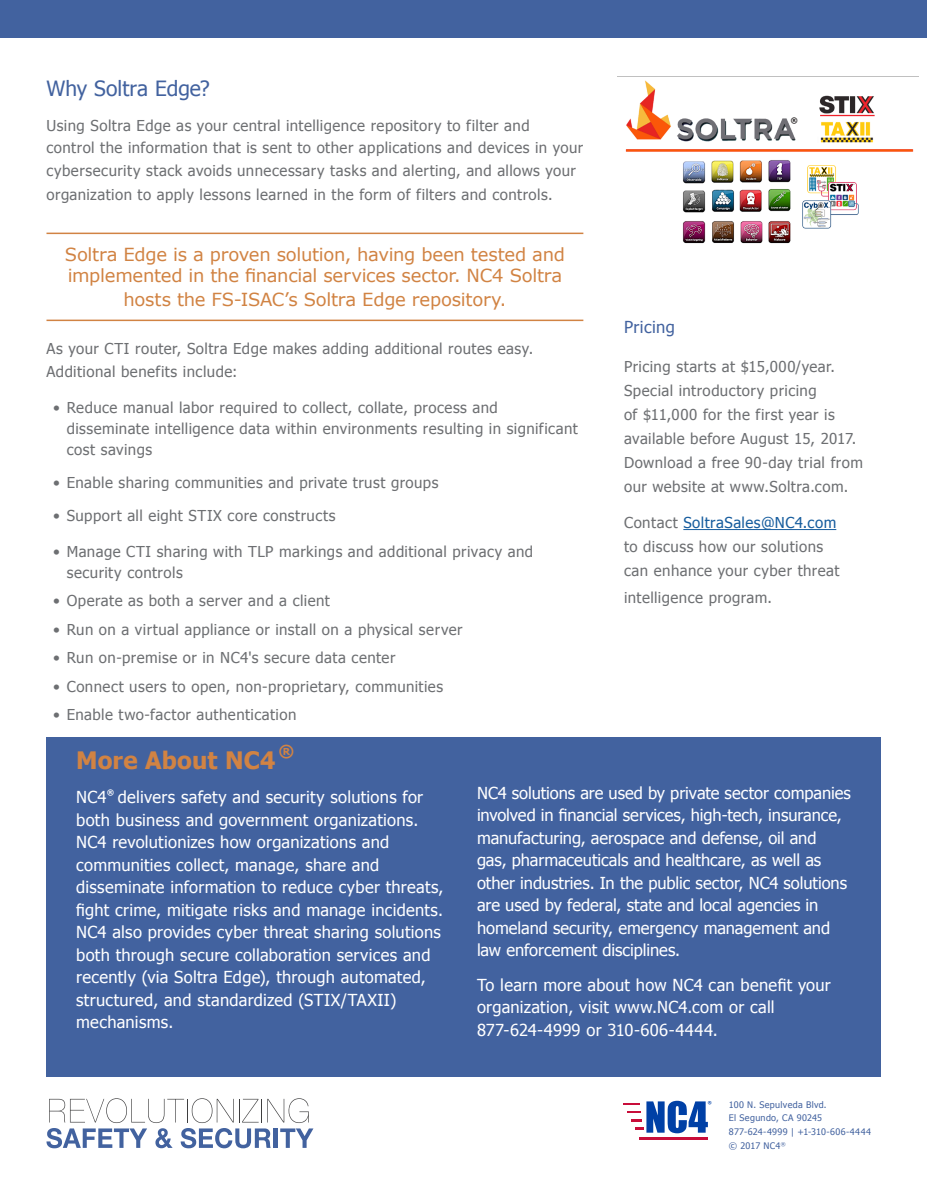
<style>
.page{position:relative;width:927px;height:1197px;background:#fff}
.page>*{position:absolute;margin:0;border:0;box-sizing:border-box;transform-origin:0 0}
.About_NC4_-_Header{font:700 24px "Tahoma";letter-spacing:.005em;color:#d18343}
.Sub_Header{font:21px "Tahoma";color:#42629f}
.Call_Out_Option_2{font:18px/21px "Verdana";letter-spacing:-.015em;color:#d18343}
.About_NC4_-_Body{font:16.5px/22.5px "Tahoma";letter-spacing:.01em;color:#fff}
.Body_Copy{font:16.5px "Tahoma";letter-spacing:.025em;color:#42629f}
.t1{font:italic 700 16.5px "Verdana";color:#d18343}
.Body_Copy-2{font:15px/22.5px "Tahoma";letter-spacing:.03em;color:#6d6f72}
.Sub_Header_2{font:15px/24px "Tahoma";letter-spacing:.03em;color:#6d6f72}
.Address_Block{font:9px "Tahoma";letter-spacing:.035em;color:#42629f}
.t2{font:italic 700 7.5px "Verdana";color:#fff}
.t3{font:italic 700 7.5px "Verdana";color:#231f20}
.t4{font:700 4.05px "Verdana";color:#0040a6}
.s1{color:#175d9e}
</style>
<div class="page">
<div style="left:0;top:0;width:927px;height:38px;background:#42629f"></div>
<hr style="left:46px;top:233px;width:537px;height:1px;background:#d18343">
<hr style="left:46px;top:320px;width:537px;height:1px;background:#d18343">
<img style="left:617px;top:76px;width:301px;height:168px">
<div style="left:46px;top:737px;width:835px;height:339px;background:#42629f"></div>
<hr style="left:639px;top:1137px;width:69px;height:3px;background:#c80d3a">
<svg style="left:624px;top:1101px;width:84px;height:32px"></svg>
<svg style="left:46px;top:1098px;width:267px;height:50px"></svg>
<hr style="left:683px;top:529px;width:153px;height:1px;background:#175d9e">
<p class="Sub_Header" style="left:46px;top:74px;width:165px">Why Soltra Edge?</p>
<p class="Body_Copy-2" style="left:46px;top:113px;width:538px">Using Soltra Edge as your central intelligence repository to filter and<br>control the information that is sent to other applications and devices in your cybersecurity stack avoids unnecessary tasks and alerting, and allows your</p>
<p class="Body_Copy-2" style="left:46px;top:182px;width:508px">organization to apply lessons learned in the form of filters and controls.</p>
<p class="t3" style="left:790px;top:115px;width:9px">®</p>
<p class="Call_Out_Option_2" style="left:65px;top:244px;width:502px">Soltra Edge is a proven solution, having been tested and implemented in the financial services sector. NC4 Soltra</p>
<p class="Call_Out_Option_2" style="left:123px;top:289px;width:385px">hosts the FS-ISAC’s Soltra Edge repository.</p>
<p class="Body_Copy-2" style="left:46px;top:337px;width:488px">As your CTI router, Soltra Edge makes adding additional routes easy.<br>Additional benefits include:</p>
<p class="Body_Copy-2" style="left:67px;top:396px;width:513px;line-height:21px;text-indent:-14px">• Reduce manual labor required to collect, collate, process and disseminate intelligence data within environments resulting in significant cost savings</p>
<p class="Body_Copy-2" style="left:53px;top:470px;width:387px">• Enable sharing communities and private trust groups</p>
<p class="Body_Copy-2" style="left:53px;top:503px;width:284px">• Support all eight STIX core constructs</p>
<p class="Body_Copy-2" style="left:67px;top:540px;width:468px;line-height:21px;text-indent:-14px">• Manage CTI sharing with TLP markings and additional privacy and security controls</p>
<p class="Body_Copy-2" style="left:53px;top:589px;width:278px">• Operate as both a server and a client</p>
<p class="Body_Copy-2" style="left:53px;top:617px;width:411px">• Run on a virtual appliance or install on a physical server</p>
<p class="Body_Copy-2" style="left:53px;top:646px;width:344px">• Run on-premise or in NC4's secure data center</p>
<p class="Body_Copy-2" style="left:53px;top:674px;width:391px">• Connect users to open, non-proprietary, communities</p>
<p class="Body_Copy-2" style="left:53px;top:703px;width:245px">• Enable two-factor authentication</p>
<p class="About_NC4_-_Header" style="left:76px;top:743px;width:201px">More About NC4</p>
<p class="About_NC4_-_Body" style="left:76px;top:785px;width:369px">NC4 delivers safety and security solutions for both business and government organizations.<br>NC4 revolutionizes how organizations and communities collect, manage, share and disseminate information to reduce cyber threats, fight crime, mitigate risks and manage incidents.<br>NC4 also provides cyber threat sharing solutions both through secure collaboration services and recently (via Soltra Edge), through automated, structured, and standardized (STIX/TAXII) mechanisms.</p>
<p class="Body_Copy" style="left:624px;top:316px;width:52px">Pricing</p>
<p class="Sub_Header_2" style="left:624px;top:354px;width:240px">Pricing starts at $15,000/year.<br>Special introductory pricing<br>of $11,000 for the first year is available before August 15, 2017.<br>Download a free 90-day trial from our website at www.Soltra.com.</p>
<p class="Body_Copy-2" style="left:624px;top:510px;width:217px;line-height:24px">Contact <span class="s1">SoltraSales@NC4.com </span>to discuss how our solutions can enhance your cyber threat</p>
<p class="Body_Copy-2" style="left:624px;top:586px;width:150px">intelligence program.</p>
<p class="t1" style="left:278px;top:739px;width:17px">®</p>
<p class="About_NC4_-_Body" style="left:477px;top:781px;width:375px">NC4 solutions are used by private sector companies involved in financial services, high-tech, insurance, manufacturing, aerospace and defense, oil and<br>gas, pharmaceuticals and healthcare, as well as other industries. In the public sector, NC4 solutions are used by federal, state and local agencies in homeland security, emergency management and law enforcement disciplines.</p>
<p class="About_NC4_-_Body" style="left:477px;top:973px;width:355px">To learn more about how NC4 can benefit your organization, visit www.NC4.com or call<br>877-624-4999 or 310-606-4444.</p>
<p class="t2" style="left:107px;top:787px;width:9px">®</p>
<p class="t4" style="left:708px;top:1100px;width:5px">®</p>
<p class="Address_Block" style="left:729px;top:1098px;width:99px">100 N. Sepulveda Blvd.</p>
<p class="Address_Block" style="left:729px;top:1112px;width:95px">El Segundo, CA 90245</p>
<p class="Address_Block" style="left:729px;top:1126px;width:144px">877-624-4999 | +1-310-606-4444</p>
<p class="Address_Block" style="left:729px;top:1140px;width:58px">© 2017 NC4<sup>®</sup></p>
</div>
